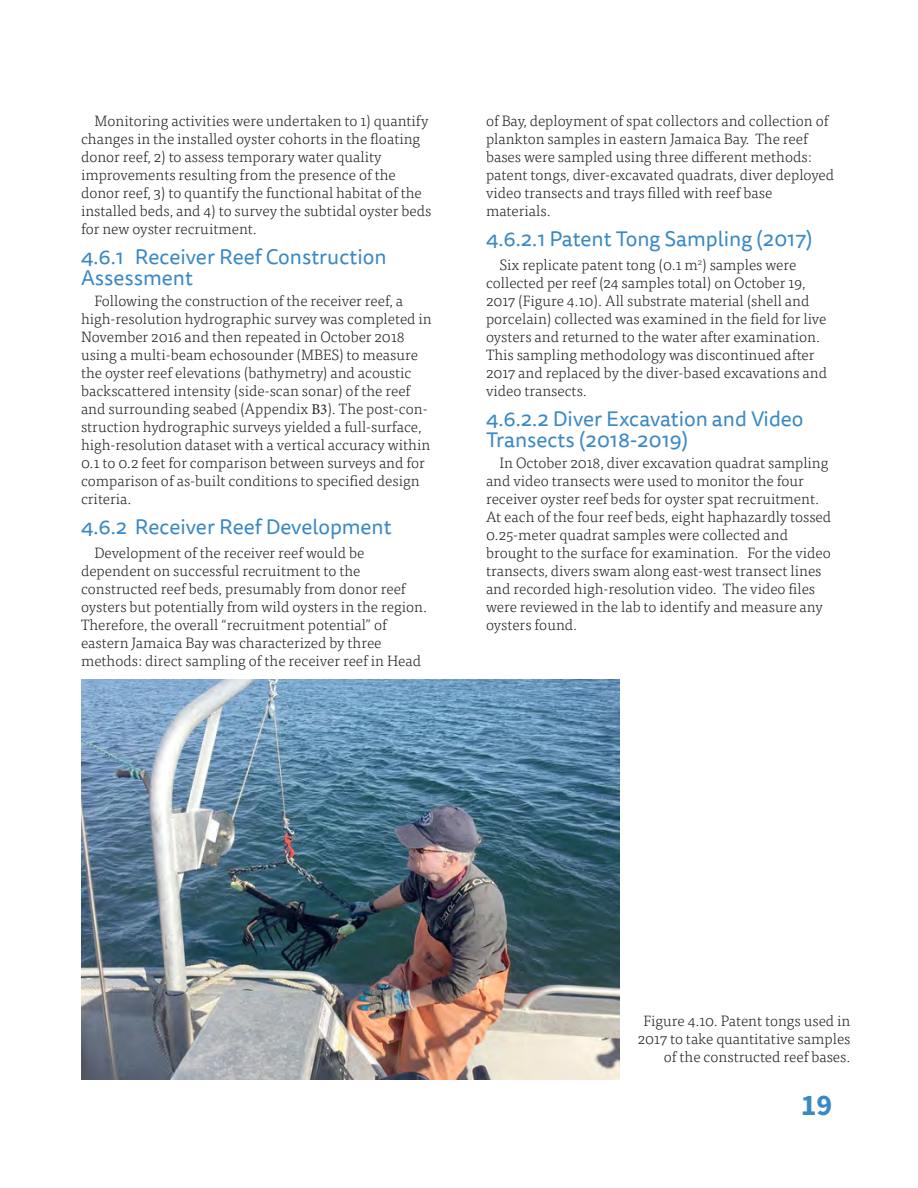
<style>
.page{position:relative;width:918px;height:1188px;background:#fff}
.page>*{position:absolute;margin:0;border:0;box-sizing:border-box;transform-origin:0 0}
.t1{font:700 30px "Source Sans Pro";color:#3b89c4}
.Section_ColumnHead_1{font:21px/21px "Tisa Sans Pro";color:#3b89c4}
.Body_text__Tisa_Pro{font:21px/21px "Tisa Sans Pro";color:#3b89c4}
.Body_text__Tisa_Pro-2{font:300 15px/18px "Tisa Pro";color:#231f20}
.Body_Text___Tisa_Pro{font:300 15px/18px "Tisa Pro";color:#231f20;text-align:right}
.s1{font-family:"Minion Pro";font-weight:400}
</style>
<div class="page">
<img style="left:81px;top:679px;width:538px;height:401px">
<p class="Body_text__Tisa_Pro-2" style="left:81px;top:111px;width:352px;text-indent:14px">Monitoring activities were undertaken to 1) quantify changes in the installed oyster cohorts in the floating donor reef, 2) to assess temporary water quality improvements resulting from the presence of the donor reef, 3) to quantify the functional habitat of the installed beds, and 4) to survey the subtidal oyster beds for new oyster recruitment.</p>
<p class="Body_text__Tisa_Pro" style="left:81px;top:247px;width:307px">4.6.1 Receiver Reef Construction<br>Assessment</p>
<p class="Body_text__Tisa_Pro-2" style="left:81px;top:291px;width:352px;text-indent:14px">Following the construction of the receiver reef, a high-resolution hydrographic survey was completed in November 2016 and then repeated in October 2018 using a multi-beam echosounder (MBES) to measure the oyster reef elevations (bathymetry) and acoustic backscattered intensity (side-scan sonar) of the reef and surrounding seabed (Appendix <span class="s1">B3</span>). The post-con&shy;struction hydrographic surveys yielded a full-surface, high-resolution dataset with a vertical accuracy within 0.1 to 0.2 feet for comparison between surveys and for comparison of as-built conditions to specified design criteria.</p>
<p class="Body_text__Tisa_Pro" style="left:81px;top:517px;width:312px">4.6.2 Receiver Reef Development</p>
<p class="Body_text__Tisa_Pro-2" style="left:81px;top:543px;width:348px;text-indent:14px">Development of the receiver reef would be dependent on successful recruitment to the constructed reef beds, presumably from donor reef oysters but potentially from wild oysters in the region.<br>Therefore, the overall “recruitment potential” of eastern Jamaica Bay was characterized by three methods: direct sampling of the receiver reef in Head</p>
<p class="Body_text__Tisa_Pro-2" style="left:486px;top:111px;width:350px">of Bay, deployment of spat collectors and collection of plankton samples in eastern Jamaica Bay. The reef bases were sampled using three different methods: patent tongs, diver-excavated quadrats, diver deployed video transects and trays filled with reef base materials.</p>
<p class="Section_ColumnHead_1" style="left:486px;top:229px;width:328px">4.6.2.1 Patent Tong Sampling (2017)</p>
<p class="Body_text__Tisa_Pro-2" style="left:486px;top:255px;width:343px;text-indent:13px">Six replicate patent tong (0.1 m<sup>2</sup>) samples were collected per reef (24 samples total) on October 19, 2017 (Figure 4.10). All substrate material (shell and porcelain) collected was examined in the field for live oysters and returned to the water after examination.<br>This sampling methodology was discontinued after 2017 and replaced by the diver-based excavations and video transects.</p>
<p class="Section_ColumnHead_1" style="left:486px;top:409px;width:319px">4.6.2.2 Diver Excavation and Video<br>Transects (2018-2019)</p>
<p class="Body_text__Tisa_Pro-2" style="left:486px;top:453px;width:347px;text-indent:14px">In October 2018, diver excavation quadrat sampling and video transects were used to monitor the four receiver oyster reef beds for oyster spat recruitment.<br>At each of the four reef beds, eight haphazardly tossed 0.25-meter quadrat samples were collected and brought to the surface for examination. For the video transects, divers swam along east-west transect lines and recorded high-resolution video. The video files were reviewed in the lab to identify and measure any oysters found.</p>
<p class="Body_Text___Tisa_Pro" style="left:638px;top:1011px;width:214px">Figure 4.10. Patent tongs used in<br>2017 to take quantitative samples of the constructed reef bases.</p>
<h1 class="t1" style="left:801px;top:1085px;width:33px">19</h1>
</div>
